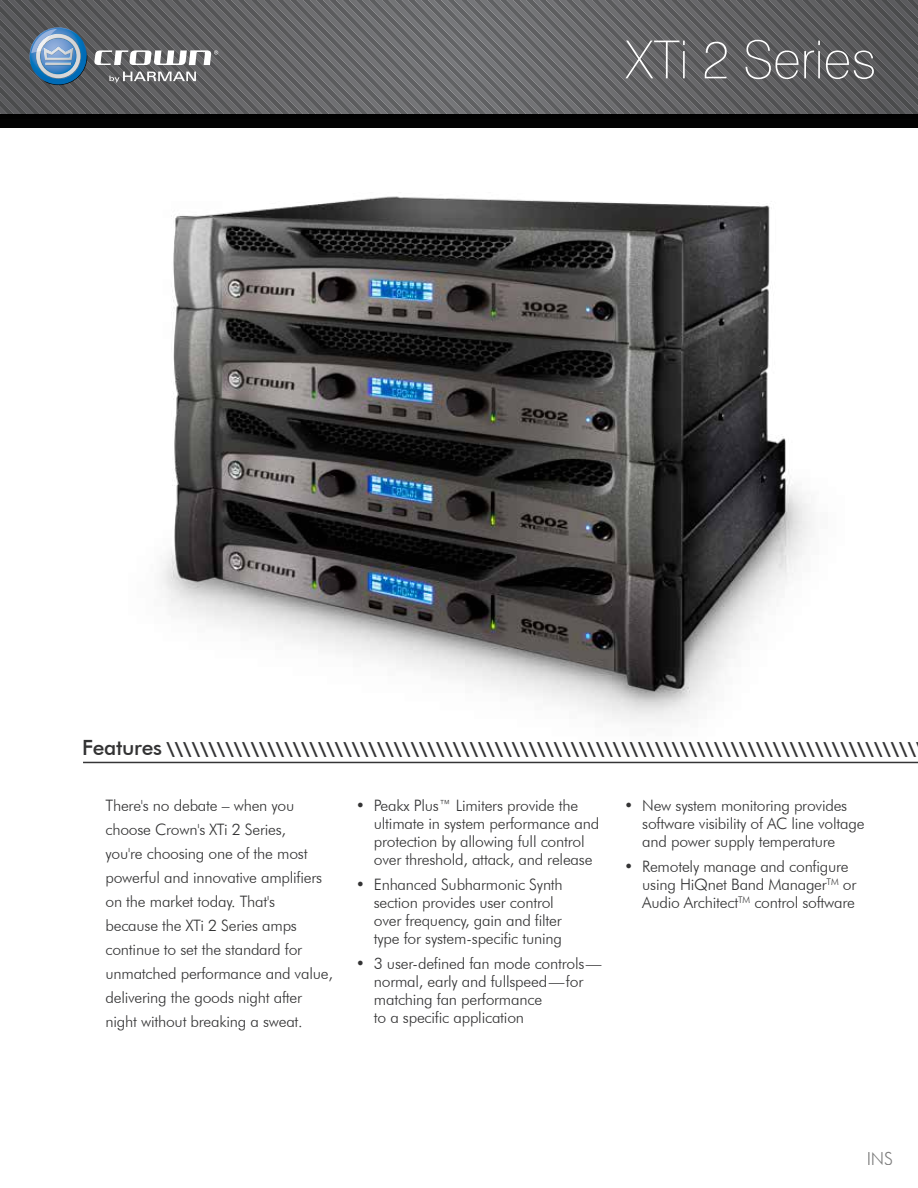
<style>
.page{position:relative;width:918px;height:1188px;background:#fff}
.page>*{position:absolute;margin:0;border:0;box-sizing:border-box;transform-origin:0 0}
.t1{font:100 52.5px "Swiss 721 BT";color:#fff}
.t2{font:900 18px "Futura BT";color:#333334}
.t3{font:300 18px "Futura BT";color:#000}
.t4{font:300 15.75px/18px "Futura BT";letter-spacing:-.015em;color:#333334}
.s1{font-weight:500;font-size:21px}
</style>
<div class="page">
<div style="left:0;top:114px;width:918px;height:14px;background:#000"></div>
<svg style="left:0;top:0;width:918px;height:114px;background:#656669"></svg>
<img style="left:83px;top:196px;width:835px;height:568px">
<h1 class="t1" style="left:625px;top:28px;width:252px">XTi 2 Series</h1>
<p class="t2" style="left:82px;top:737px;width:835px"><span class="s1">Features</span> \\\\\\\\\\\\\\\\\\\\\\\\\\\\\\\\\\\\\\\\\\\\\\\\\\\\\\\\\\\\\\\\\\\\\\\\\\\\\\\\\\\\\\\\\</p>
<p class="t4" style="left:105px;top:793px;width:229px;line-height:24px">There's no debate – when you choose Crown's XTi 2 Series,<br>you're choosing one of the most powerful and innovative amplifiers on the market today. That's<br>because the XTi 2 Series amps continue to set the standard for unmatched performance and value, delivering the goods night after night without breaking a sweat.</p>
<p class="t4" style="left:374px;top:796px;width:227px;text-indent:-18px">• Peakx Plus™ Limiters provide the ultimate in system performance and protection by allowing full control over threshold, attack, and release</p>
<p class="t4" style="left:374px;top:875px;width:190px;text-indent:-18px">• Enhanced Subharmonic Synth section provides user control over frequency, gain and filter type for system-specific tuning</p>
<p class="t4" style="left:374px;top:954px;width:229px;text-indent:-18px">• 3 user-defined fan mode controls— normal, early and fullspeed—for matching fan performance<br>to a specific application</p>
<p class="t4" style="left:642px;top:796px;width:224px;text-indent:-18px">• New system monitoring provides software visibility of AC line voltage and power supply temperature</p>
<p class="t4" style="left:642px;top:857px;width:216px;text-indent:-18px">• Remotely manage and configure using HiQnet Band Manager<sup>TM</sup> or<br>Audio Architect<sup>TM</sup> control software</p>
<p class="t3" style="left:867px;top:1147px;width:28px">INS</p>
</div>
